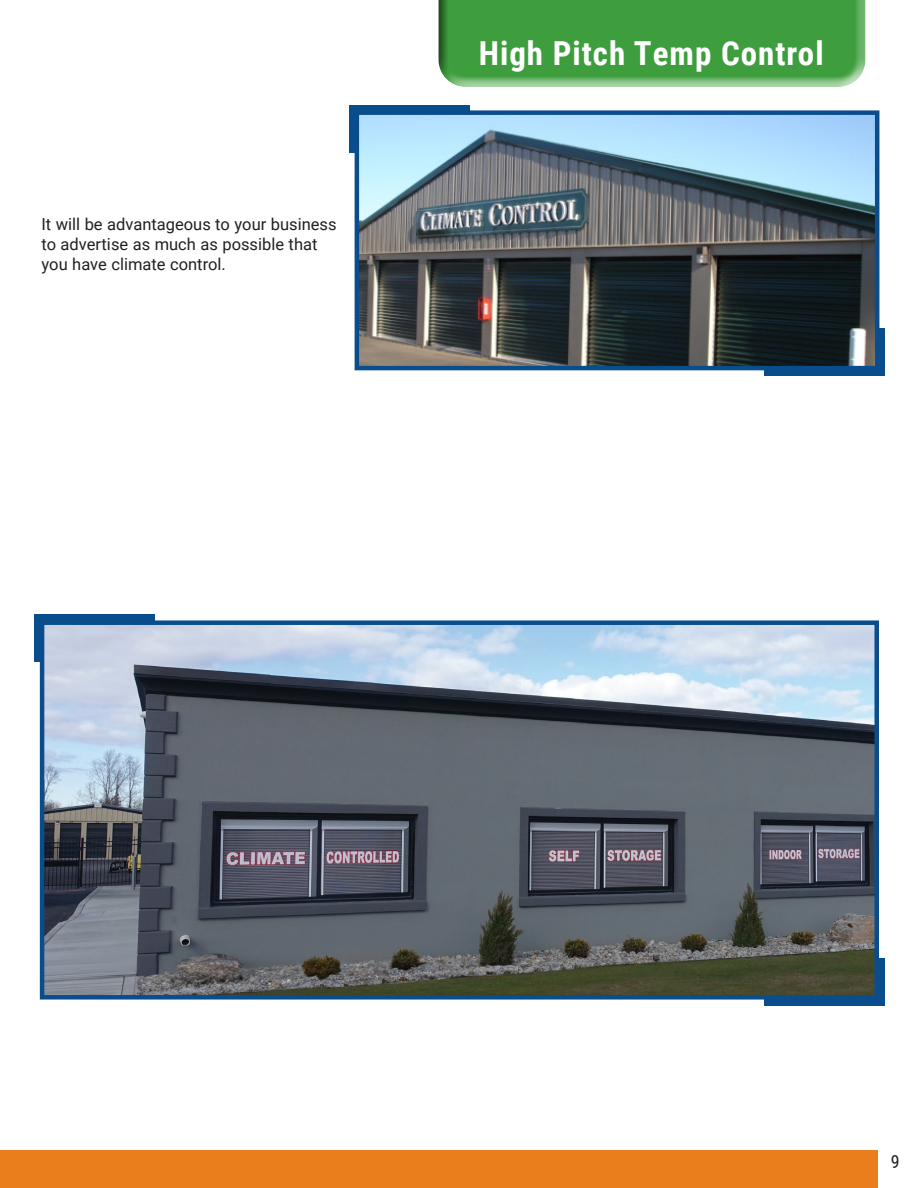
<style>
.page{position:relative;width:918px;height:1188px;background:#fff}
.page>*{position:absolute;margin:0;border:0;box-sizing:border-box;transform-origin:0 0}
.t1{font:700 33px "Roboto Condensed";letter-spacing:.03em;color:#fff}
.t2{font:18px "Roboto Condensed";color:#231f20}
.t3{font:16.5px/19.8px "Roboto";color:#231f20}
</style>
<div class="page">
<div style="left:436px;top:0;width:430px;height:90px;background:#fff;opacity:.75"></div>
<div style="left:436px;top:0;width:430px;height:79px;background:#231f20;opacity:.75"></div>
<div style="left:0;top:1151px;width:878px;height:37px;background:#ea7e1d"></div>
<div style="left:34px;top:614px;width:121px;height:48px;background:#0a4d8d"></div>
<div style="left:764px;top:958px;width:121px;height:48px;background:#0a4d8d"></div>
<img style="left:45px;top:625px;width:829px;height:370px">
<div style="left:40px;top:620px;width:839px;height:380px;border:4px solid #0a4d8d"></div>
<div style="left:349px;top:105px;width:121px;height:48px;background:#0a4d8d"></div>
<div style="left:764px;top:328px;width:121px;height:48px;background:#0a4d8d"></div>
<img style="left:360px;top:115px;width:514px;height:250px">
<div style="left:355px;top:110px;width:524px;height:260px;border:4px solid #0a4d8d"></div>
<p class="t3" style="left:41px;top:214px;width:297px">It will be advantageous to your business to advertise as much as possible that you have climate control.</p>
<p class="t1" style="left:479px;top:31px;width:346px">High Pitch Temp Control</p>
<p class="t2" style="left:891px;top:1149px;width:10px">9</p>
</div>
